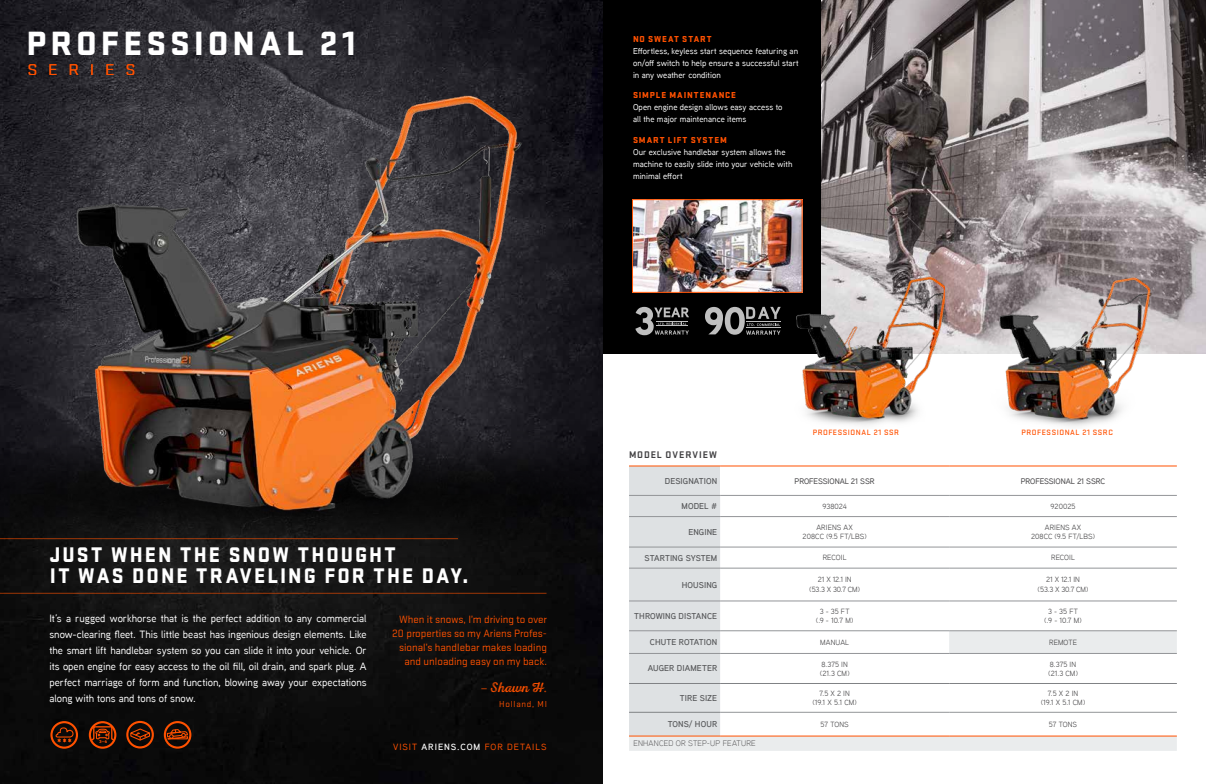
<style>
.page{position:relative;width:1206px;height:784px;background:#fff}
.page>*{position:absolute;margin:0;border:0;box-sizing:border-box;transform-origin:0 0}
.t1{font:900 35px "Stratum 1";letter-spacing:.12em;color:#fff}
.t2{font:900 22px/21px "Stratum 1";letter-spacing:.1em;color:#fff;scale:.95 1}
.t3{font:16.2px "Stratum 1";letter-spacing:.6em;color:#ff5100;scale:1.11 1}
.t4{font:14px "Nexa Rust Script R 03";letter-spacing:.015em;color:#ff5100}
.t5{font:11px/14px "Stratum 1";color:#ff5100;text-align:right}
.t6{font:500 10.5px/16px "Aaux Next";letter-spacing:-.005em;color:#fff;text-align:justify}
.t7{font:700 10px "Stratum 1";letter-spacing:.09em;color:#414042}
.t8{font:900 9px "Stratum 1";letter-spacing:.105em;color:#ff5100}
.t9{font:500 9px "Aaux Next";letter-spacing:.1em;color:#ff5100}
.t10{font:9px "Stratum 1";letter-spacing:.08em;color:#ff5100}
.t11{font:500 8.5px/12px "Aaux Next";letter-spacing:.005em;color:#fff}
.t12{font:600 8.5px "Aaux Next";letter-spacing:.01em;color:#58595b}
.t13{font:500 8px "Stratum 1";letter-spacing:.07em;color:#ff5100}
.t14{font:500 8px "Aaux Next";letter-spacing:-.01em;color:#414042}
.t15{font:300 8px "Aaux Next";letter-spacing:.025em;color:#414042}
.t16{font:7.5px/9px "Aaux Next";letter-spacing:.01em;color:#414042;text-align:center}
.t17{font:7.5px/10px "Aaux Next";letter-spacing:-.01em;color:#414042;text-align:center}
.t18{font:900 4.3px "Aaux Next";color:#ff5100;scale:1.05 1}
.s1{font-family:"Stratum 1";font-size:11px}
.s2{font-weight:600;color:#fff}
</style>
<div class="page">
<img style="left:821px;top:0;width:385px;height:354px">
<div style="left:600px;top:0;width:221px;height:354px;background:#000"></div>
<img style="left:0;top:0;width:603px;height:784px">
<img style="left:0;top:388px;width:603px;height:222px">
<hr style="left:0;top:593px;width:547px;height:1px;background:#ff5100">
<hr style="left:0;top:538px;width:458px;height:1px;background:#ff5100">
<img style="left:66px;top:88px;width:500px;height:447px">
<div style="left:629px;top:467px;width:91px;height:164px;background:#dee1e3"></div>
<svg style="left:629px;top:632px;width:548px;height:119px"></svg>
<hr style="left:629px;top:466px;width:91px;height:1px;background:#ff5100">
<hr style="left:720px;top:466px;width:229px;height:1px;background:#ff5100">
<hr style="left:949px;top:466px;width:228px;height:1px;background:#ff5100">
<hr style="left:629px;top:736px;width:91px;height:1px;background:#ff5100">
<hr style="left:720px;top:736px;width:229px;height:1px;background:#ff5100">
<hr style="left:949px;top:736px;width:228px;height:1px;background:#ff5100">
<hr style="left:629px;top:712px;width:91px;height:1px;background:#808285">
<hr style="left:629px;top:653px;width:91px;height:1px;background:#939598">
<hr style="left:720px;top:683px;width:229px;height:1px;background:#808285">
<hr style="left:949px;top:683px;width:228px;height:1px;background:#808285">
<hr style="left:720px;top:547px;width:229px;height:1px;background:#939598">
<hr style="left:949px;top:547px;width:228px;height:1px;background:#939598">
<hr style="left:720px;top:568px;width:229px;height:1px;background:#939598">
<hr style="left:949px;top:568px;width:228px;height:1px;background:#939598">
<hr style="left:720px;top:601px;width:229px;height:1px;background:#939598">
<hr style="left:949px;top:601px;width:228px;height:1px;background:#939598">
<hr style="left:720px;top:631px;width:229px;height:1px;background:#939598">
<hr style="left:949px;top:631px;width:228px;height:1px;background:#939598">
<hr style="left:720px;top:653px;width:229px;height:1px;background:#939598">
<hr style="left:949px;top:653px;width:228px;height:1px;background:#939598">
<hr style="left:720px;top:712px;width:229px;height:1px;background:#939598">
<hr style="left:949px;top:712px;width:228px;height:1px;background:#939598">
<hr style="left:629px;top:495px;width:91px;height:1px;background:#939598">
<hr style="left:629px;top:516px;width:91px;height:1px;background:#939598">
<hr style="left:629px;top:547px;width:91px;height:1px;background:#939598">
<hr style="left:629px;top:568px;width:91px;height:1px;background:#939598">
<hr style="left:629px;top:601px;width:91px;height:1px;background:#939598">
<hr style="left:629px;top:631px;width:91px;height:1px;background:#939598">
<hr style="left:720px;top:495px;width:229px;height:1px;background:#939598">
<hr style="left:949px;top:495px;width:228px;height:1px;background:#939598">
<hr style="left:720px;top:516px;width:229px;height:1px;background:#939598">
<hr style="left:949px;top:516px;width:228px;height:1px;background:#939598">
<hr style="left:629px;top:683px;width:91px;height:1px;background:#808285">
<img style="left:969px;top:268px;width:187px;height:158px">
<img style="left:634px;top:201px;width:167px;height:90px">
<div style="left:632px;top:199px;width:171px;height:94px;border:1px solid #ff5100"></div>
<img style="left:757px;top:268px;width:188px;height:157px">
<svg style="left:635px;top:307px;width:54px;height:28px"></svg>
<svg style="left:705px;top:307px;width:76px;height:28px"></svg>
<div style="left:50px;top:721px;width:28px;height:28px;border:2px solid #ff5100;border-radius:50%"></div>
<svg style="left:55px;top:727px;width:19px;height:16px"></svg>
<div style="left:89px;top:721px;width:27px;height:28px;border:2px solid #ff5100;border-radius:50%"></div>
<svg style="left:89px;top:726px;width:27px;height:16px"></svg>
<div style="left:126px;top:721px;width:28px;height:27px;border:2px solid #ff5100;border-radius:50%"></div>
<svg style="left:128px;top:728px;width:23px;height:13px"></svg>
<div style="left:164px;top:721px;width:27px;height:28px;border:2px solid #ff5100;border-radius:50%"></div>
<svg style="left:163px;top:728px;width:31px;height:12px"></svg>
<h1 class="t1" style="left:26px;top:18px;width:331px">PROFESSIONAL 21</h1>
<h3 class="t3" style="left:27px;top:59px;width:99px">SERIES</h3>
<p class="t8" style="left:633px;top:32px;width:80px">NO SWEAT START</p>
<p class="t11" style="left:633px;top:45px;width:167px;text-align:justify">Effortless, keyless start sequence featuring an on/off switch to help ensure a successful start in any weather condition</p>
<p class="t8" style="left:633px;top:89px;width:105px">SIMPLE MAINTENANCE</p>
<p class="t11" style="left:633px;top:101px;width:151px">Open engine design allows easy access to all the major maintenance items</p>
<p class="t8" style="left:633px;top:133px;width:95px">SMART LIFT SYSTEM</p>
<p class="t11" style="left:633px;top:146px;width:161px">Our exclusive handlebar system allows the machine to easily slide into your vehicle with minimal effort</p>
<h2 class="t2" style="left:50px;top:543px;width:442px">JUST WHEN THE SNOW THOUGHT<br>IT WAS DONE TRAVELING FOR THE DAY.</h2>
<p class="t6" style="left:49px;top:610px;width:319px">It’s a rugged workhorse that is the perfect addition to any commercial snow-clearing fleet. This little beast has ingenious design elements. Like the smart lift handlebar system so you can slide it into your vehicle. Or its open engine for easy access to the oil fill, oil drain, and spark plug. A perfect marriage of form and function, blowing away your expectations along with tons and tons of snow.</p>
<p class="t5" style="left:392px;top:612px;width:156px">When it snows, I’m driving to over<br>20 properties so my Ariens Profes&shy;sional’s handlebar makes loading and unloading easy on my back.</p>
<h3 class="t4" style="left:481px;top:679px;width:67px"><span class="s1">—</span> Shawn H.</h3>
<p class="t10" style="left:499px;top:698px;width:49px">Holland, MI</p>
<p class="t18" style="left:99px;top:739px;width:10px">3—6</p>
<p class="t9" style="left:393px;top:741px;width:155px">VISIT <span class="s2">ARIENS.COM</span> FOR DETAILS</p>
<p class="t13" style="left:813px;top:427px;width:88px">PROFESSIONAL 21 SSR</p>
<p class="t13" style="left:1022px;top:427px;width:93px">PROFESSIONAL 21 SSRC</p>
<p class="t7" style="left:629px;top:448px;width:90px">MODEL OVERVIEW</p>
<p class="t12" style="left:665px;top:475px;width:54px">DESIGNATION</p>
<p class="t14" style="left:795px;top:475px;width:82px">PROFESSIONAL 21 SSR</p>
<p class="t14" style="left:1021px;top:475px;width:86px">PROFESSIONAL 21 SSRC</p>
<p class="t12" style="left:681px;top:500px;width:37px">MODEL #</p>
<p class="t16" style="left:822px;top:501px;width:26px">938024</p>
<p class="t16" style="left:1051px;top:501px;width:26px">920025</p>
<p class="t12" style="left:688px;top:526px;width:30px">ENGINE</p>
<p class="t16" style="left:803px;top:523px;width:65px">ARIENS AX<br>208CC (9.5 FT/LBS)</p>
<p class="t16" style="left:1031px;top:523px;width:65px">ARIENS AX<br>208CC (9.5 FT/LBS)</p>
<p class="t12" style="left:645px;top:552px;width:74px">STARTING SYSTEM</p>
<p class="t16" style="left:823px;top:553px;width:25px">RECOIL</p>
<p class="t16" style="left:1051px;top:553px;width:25px">RECOIL</p>
<p class="t12" style="left:682px;top:579px;width:37px">HOUSING</p>
<p class="t17" style="left:809px;top:574px;width:52px">21 X 12.1 IN (53.3 X 30.7 CM)</p>
<p class="t17" style="left:1038px;top:574px;width:52px">21 X 12.1 IN (53.3 X 30.7 CM)</p>
<p class="t12" style="left:634px;top:610px;width:84px">THROWING DISTANCE</p>
<p class="t16" style="left:816px;top:607px;width:39px">3 - 35 FT (.9 - 10.7 M)</p>
<p class="t16" style="left:1044px;top:607px;width:39px">3 - 35 FT (.9 - 10.7 M)</p>
<p class="t12" style="left:650px;top:636px;width:69px">CHUTE ROTATION</p>
<p class="t16" style="left:820px;top:637px;width:30px">MANUAL</p>
<p class="t16" style="left:1049px;top:637px;width:29px">REMOTE</p>
<p class="t12" style="left:648px;top:663px;width:71px">AUGER DIAMETER</p>
<p class="t16" style="left:820px;top:659px;width:31px;text-align:left">8.375 IN (21.3 CM)</p>
<p class="t16" style="left:1048px;top:659px;width:31px;text-align:left">8.375 IN (21.3 CM)</p>
<p class="t12" style="left:680px;top:692px;width:39px">TIRE SIZE</p>
<p class="t16" style="left:812px;top:689px;width:46px">7.5 X 2 IN (19.1 X 5.1 CM)</p>
<p class="t16" style="left:1041px;top:689px;width:46px">7.5 X 2 IN (19.1 X 5.1 CM)</p>
<p class="t12" style="left:668px;top:718px;width:51px">TONS/ HOUR</p>
<p class="t16" style="left:821px;top:719px;width:30px">57 TONS</p>
<p class="t16" style="left:1049px;top:719px;width:30px">57 TONS</p>
<p class="t15" style="left:633px;top:738px;width:124px">ENHANCED OR STEP-UP FEATURE</p>
</div>
